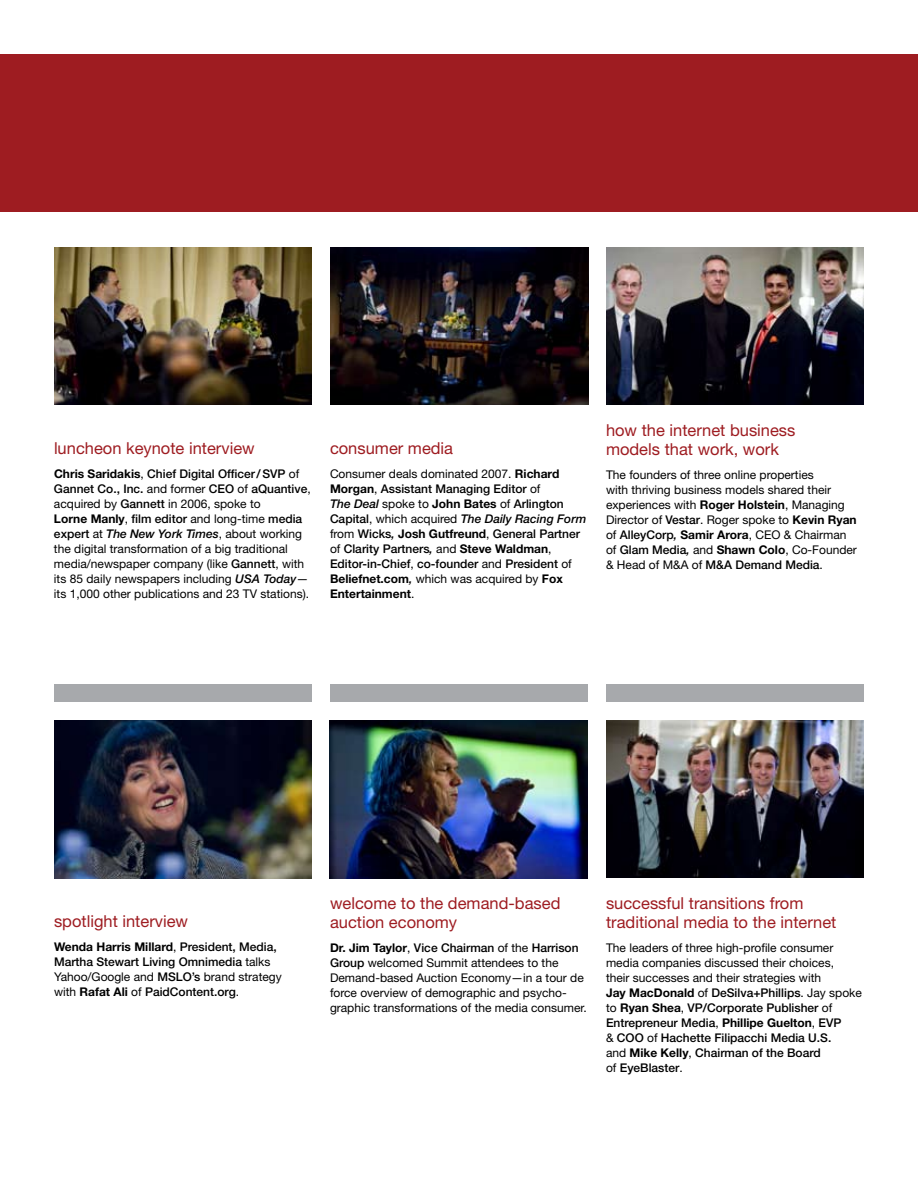
<style>
.page{position:relative;width:918px;height:1188px;background:#fff}
.page>*{position:absolute;margin:0;border:0;box-sizing:border-box;transform-origin:0 0}
.t1{font:16.5px/19.5px "Helvetica Neue";color:#9e1c21}
.t2{font:12px/15px "Helvetica Neue";color:#000}
.t3{font:500 12px/15px "Helvetica Neue";color:#000}
.s1{font-weight:700}
.s2{font-weight:500}
.s3{font-weight:500;font-style:italic}
.s4{font-weight:400}
.s5{font-style:italic}
</style>
<div class="page">
<div style="left:0;top:54px;width:918px;height:158px;background:#9e1c21"></div>
<img style="left:606px;top:248px;width:258px;height:157px">
<img style="left:330px;top:248px;width:258px;height:157px">
<img style="left:54px;top:248px;width:258px;height:157px">
<img style="left:330px;top:720px;width:258px;height:158px">
<img style="left:606px;top:720px;width:258px;height:158px">
<div style="left:54px;top:684px;width:258px;height:18px;background:#a7a9ac"></div>
<div style="left:330px;top:684px;width:258px;height:18px;background:#a7a9ac"></div>
<div style="left:606px;top:684px;width:258px;height:18px;background:#a7a9ac"></div>
<img style="left:54px;top:720px;width:258px;height:158px">
<h1 class="t1" style="left:54px;top:438px;width:202px">luncheon keynote interview</h1>
<p class="t2" style="left:54px;top:466px;width:258px"><span class="s1">Chris Saridakis</span>, <span class="s2">Chief Digital Officer/SVP</span> of <span class="s2">Gannet Co., Inc.</span> and former <span class="s2">CEO</span> of <span class="s2">aQuantive</span>, acquired by <span class="s2">Gannett</span> in 2006, spoke to<br><span class="s1">Lorne Manly</span>, <span class="s2">film editor</span> and long-time <span class="s2">media expert</span> at <span class="s3">The New York Times</span>, about working the digital transformation of a big traditional media/newspaper company (like <span class="s2">Gannett</span>, with its 85 daily newspapers including <span class="s3">USA Today</span>— its 1,000 other publications and 23 TV stations).</p>
<h1 class="t1" style="left:330px;top:438px;width:125px">consumer media</h1>
<p class="t3" style="left:330px;top:466px;width:258px"><span class="s4">Consumer deals dominated 2007.</span> <span class="s1">Richard Morgan</span><span class="s4">,</span> Assistant Managing Editor <span class="s4">of<br></span><span class="s5">The Deal</span> <span class="s4">spoke to</span> <span class="s1">John Bates</span> <span class="s4">of</span> Arlington Capital<span class="s4">, which acquired</span> <span class="s5">The Daily Racing Form </span><span class="s4">from</span> Wicks<span class="s5">,</span> <span class="s1">Josh Gutfreund</span><span class="s4">,</span> General Partner <span class="s4">of</span> Clarity Partners<span class="s5">,</span> <span class="s4">and</span> <span class="s1">Steve Waldman</span><span class="s4">, </span>Editor-in-Chief<span class="s4">,</span> co-founder <span class="s4">and</span> President <span class="s4">of </span><span class="s1">Beliefnet.com</span><span class="s5">,</span> <span class="s4">which was acquired by</span> <span class="s1">Fox Entertainment</span><span class="s4">.</span></p>
<h1 class="t1" style="left:606px;top:420px;width:191px">how the internet business models that work, work</h1>
<p class="t2" style="left:606px;top:468px;width:252px">The founders of three online properties<br>with thriving business models shared their experiences with <span class="s1">Roger Holstein</span>, Managing Director of <span class="s2">Vestar</span>. Roger spoke to <span class="s1">Kevin Ryan </span>of <span class="s2">AlleyCorp</span><span class="s3">,</span> <span class="s1">Samir Arora</span>, CEO &amp; Chairman of <span class="s2">Glam Media</span><span class="s3">,</span> and <span class="s1">Shawn Colo</span>, Co-Founder &amp; Head of M&amp;A of <span class="s2">M&amp;A Demand Media</span>.</p>
<h1 class="t1" style="left:54px;top:911px;width:136px">spotlight interview</h1>
<p class="t3" style="left:54px;top:939px;width:229px"><span class="s1">Wenda Harris Millard</span><span class="s4">,</span> President, Media, Martha Stewart Living Omnimedia <span class="s4">talks Yahoo/Google and</span> MSLO’s <span class="s4">brand strategy with</span> <span class="s1">Rafat Ali</span> <span class="s4">of</span> PaidContent.org<span class="s4">.</span></p>
<h1 class="t1" style="left:330px;top:893px;width:232px">welcome to the demand-based auction economy</h1>
<p class="t2" style="left:330px;top:941px;width:258px"><span class="s1">Dr. Jim Taylor</span>, <span class="s2">Vice Chairman</span> of the <span class="s2">Harrison Group</span> welcomed Summit attendees to the Demand-based Auction Economy—in a tour de force overview of demographic and psycho&shy;graphic transformations of the media consumer.</p>
<h1 class="t1" style="left:606px;top:893px;width:232px">successful transitions from traditional media to the internet</h1>
<p class="t2" style="left:606px;top:941px;width:257px">The leaders of three high-profile consumer media companies discussed their choices,<br>their successes and their strategies with<br><span class="s1">Jay MacDonald</span> of <span class="s2">DeSilva+Phillips</span>. Jay spoke to <span class="s1">Ryan Shea</span>, <span class="s2">VP/Corporate Publisher</span> of <span class="s2">Entrepreneur Media</span>, <span class="s1">Phillipe Guelton</span>, <span class="s2">EVP<br></span>&amp; <span class="s2">COO</span> of <span class="s2">Hachette Filipacchi Media U.S.<br></span>and <span class="s1">Mike Kelly</span>, <span class="s2">Chairman of the Board<br></span>of <span class="s2">EyeBlaster</span>.</p>
</div>
